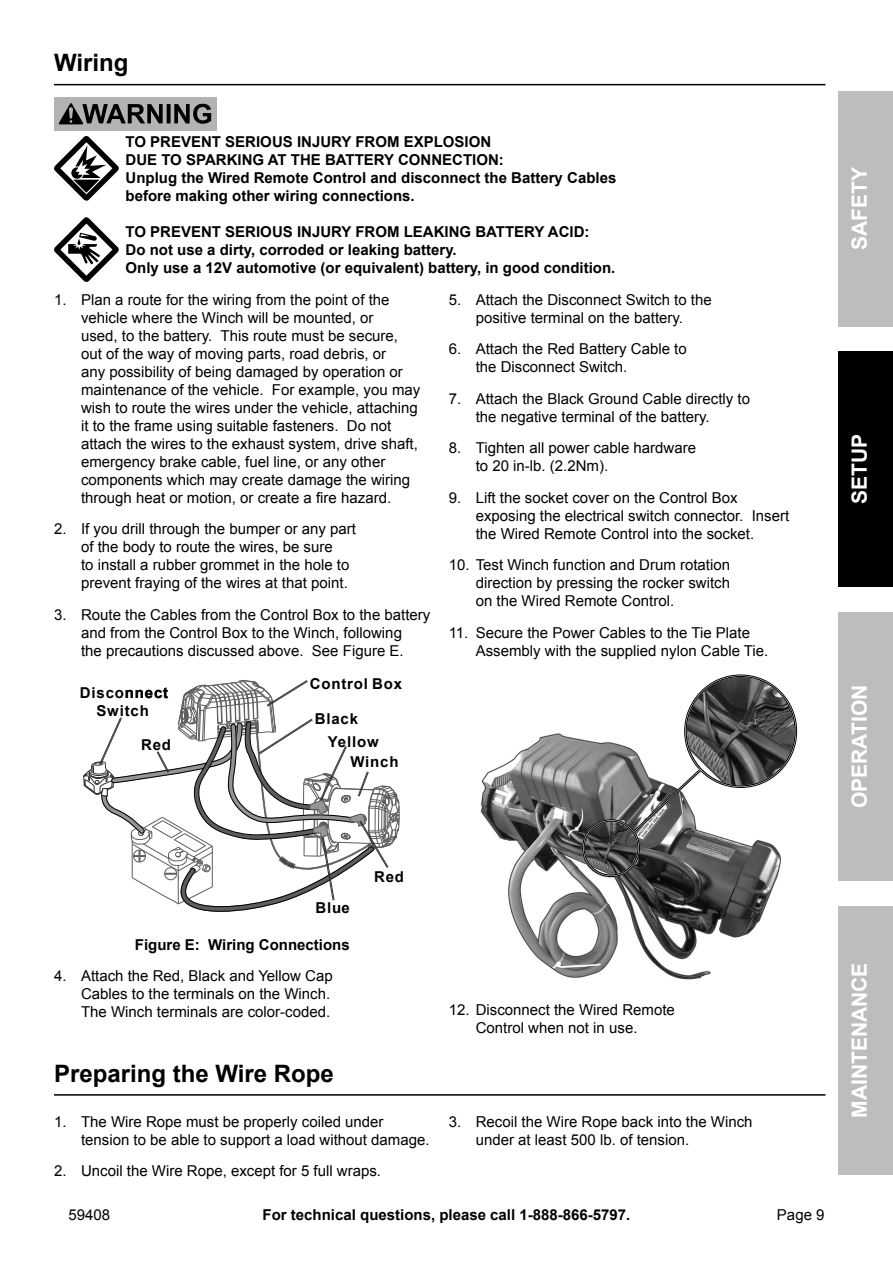
<style>
.page{position:relative;width:893px;height:1263px;background:#fff}
.page>*{position:absolute;margin:0;border:0;box-sizing:border-box;transform-origin:0 0}
.t1{font:700 24px "Arial";color:#000}
.t2{font:700 21px "Arial";color:#fff}
.t3{font:15px/18px "Arial";color:#000}
.t4{font:700 15px/18px "Arial";color:#000}
.t5{font:700 15px/17.5px "Arial";letter-spacing:.055em;color:#000;text-align:center}
</style>
<div class="page">
<div style="left:839px;top:352px;width:54px;height:235px;background:#000"></div>
<div style="left:839px;top:91px;width:54px;height:236px;background:#bdbdbd"></div>
<div style="left:839px;top:612px;width:54px;height:269px;background:#bdbdbd"></div>
<div style="left:839px;top:906px;width:54px;height:269px;background:#bdbdbd"></div>
<hr style="left:54px;top:84px;width:771px;height:1px;background:#000">
<div style="left:54px;top:97px;width:162px;height:34px;background:#b3b3b3"></div>
<svg style="left:58px;top:103px;width:153px;height:21px"></svg>
<svg style="left:54px;top:136px;width:65px;height:65px"></svg>
<svg style="left:54px;top:217px;width:65px;height:65px"></svg>
<svg style="left:83px;top:680px;width:317px;height:232px"></svg>
<img style="left:480px;top:674px;width:318px;height:306px">
<div style="left:582px;top:819px;width:58px;height:58px;border:1px solid #000;border-radius:50%"></div>
<div style="left:583px;top:821px;width:55px;height:55px;border:1px solid #000;border-radius:50%"></div>
<svg style="left:631px;top:765px;width:74px;height:70px"></svg>
<hr style="left:54px;top:1094px;width:771px;height:2px;background:#000">
<h1 class="t1" style="left:54px;top:47px;width:76px">Wiring</h1>
<p class="t4" style="left:126px;top:133px;width:492px">TO PReVenT SeRiOuS inJuRy FROM eXPLOSiOn<br>Due TO SPARKinG AT THe BATTeRy COnneCTiOn:<br>unplug the Wired Remote Control and disconnect the Battery Cables before making other wiring connections.</p>
<p class="t4" style="left:126px;top:223px;width:491px">TO PReVenT SeRiOuS inJuRy FROM LeAKinG BATTeRy ACiD:<br>Do not use a dirty, corroded or leaking battery.<br>Only use a 12V automotive (or equivalent) battery, in good condition.</p>
<p class="t3" style="left:81px;top:290px;width:341px;text-indent:-27px">1. Plan a route for the wiring from the point of the vehicle where the Winch will be mounted, or<br>used, to the battery. This route must be secure, out of the way of moving parts, road debris, or<br>any possibility of being damaged by operation or maintenance of the vehicle. For example, you may wish to route the wires under the vehicle, attaching it to the frame using suitable fasteners. Do not attach the wires to the exhaust system, drive shaft, emergency brake cable, fuel line, or any other components which may create damage the wiring through heat or motion, or create a fire hazard.</p>
<p class="t3" style="left:81px;top:520px;width:277px;text-indent:-27px">2. If you drill through the bumper or any part of the body to route the wires, be sure<br>to install a rubber grommet in the hole to prevent fraying of the wires at that point.</p>
<p class="t3" style="left:54px;top:605px;width:378px;text-align:center">3. Route the Cables from the Control Box to the battery and from the Control Box to the Winch, following<br>the precautions discussed above. See Figure E.</p>
<p class="t5" style="left:80px;top:685px;width:90px">Disconnect<br>Switch</p>
<p class="t4" style="left:141px;top:736px;width:32px">Red</p>
<p class="t3" style="left:449px;top:290px;width:264px;text-align:center">5. Attach the Disconnect Switch to the positive terminal on the battery.</p>
<p class="t3" style="left:476px;top:340px;width:212px;text-indent:-27px">6. Attach the Red Battery Cable to the Disconnect Switch.</p>
<p class="t3" style="left:476px;top:389px;width:276px;text-indent:-27px">7. Attach the Black Ground Cable directly to the negative terminal of the battery.</p>
<p class="t3" style="left:476px;top:439px;width:222px;text-indent:-27px">8. Tighten all power cable hardware to 20 in-lb. (2.2Nm).</p>
<p class="t3" style="left:476px;top:488px;width:315px;text-indent:-27px">9. Lift the socket cover on the Control Box exposing the electrical switch connector. Insert the Wired Remote Control into the socket.</p>
<p class="t3" style="left:476px;top:556px;width:256px;text-align:justify;text-indent:-27px">10. Test Winch function and Drum rotation direction by pressing the rocker switch on the Wired Remote Control.</p>
<p class="t3" style="left:476px;top:623px;width:294px;text-indent:-27px">11. Secure the Power Cables to the Tie Plate<br>Assembly with the supplied nylon Cable Tie.</p>
<p class="t5" style="left:310px;top:675px;width:94px">Control Box</p>
<p class="t5" style="left:328px;top:707px;width:52px;line-height:23px;text-align:left;text-indent:-13px">Black<br>Yellow</p>
<p class="t4" style="left:350px;top:753px;width:50px">Winch</p>
<p class="t4" style="left:315px;top:899px;width:36px">Blue</p>
<p class="t4" style="left:135px;top:936px;width:216px">Figure e: Wiring Connections</p>
<p class="t3" style="left:81px;top:967px;width:253px;text-indent:-27px">4. Attach the Red, Black and Yellow Cap<br>Cables to the terminals on the Winch.<br>The Winch terminals are color-coded.</p>
<p class="t4" style="left:374px;top:868px;width:32px">Red</p>
<h1 class="t1" style="left:54px;top:1057px;width:281px">Preparing the Wire Rope</h1>
<p class="t3" style="left:81px;top:1112px;width:350px;text-indent:-27px">1. The Wire Rope must be properly coiled under tension to be able to support a load without damage.</p>
<p class="t3" style="left:54px;top:1162px;width:329px">2. Uncoil the Wire Rope, except for 5 full wraps.</p>
<p class="t3" style="left:476px;top:1000px;width:201px;text-indent:-27px">12. Disconnect the Wired Remote<br>Control when not in use.</p>
<p class="t3" style="left:476px;top:1112px;width:278px;text-indent:-27px">3. Recoil the Wire Rope back into the Winch under at least 500 lb. of tension.</p>
<p class="t3" style="left:68px;top:1206px;width:43px">59408</p>
<p class="t4" style="left:263px;top:1206px;width:369px">For technical questions, please call 1-888-866-5797.</p>
<p class="t3" style="left:777px;top:1206px;width:49px">Page 9</p>
<h2 class="t2" style="left:846px;top:250px;width:84px;rotate:-90deg">SAFeTy</h2>
<h2 class="t2" style="left:846px;top:504px;width:72px;rotate:-90deg">SeTuP</h2>
<h2 class="t2" style="left:846px;top:808px;width:125px;rotate:-90deg">OPeRATiOn</h2>
<h2 class="t2" style="left:846px;top:1118px;width:157px;rotate:-90deg">MAinTenAnCe</h2>
</div>
